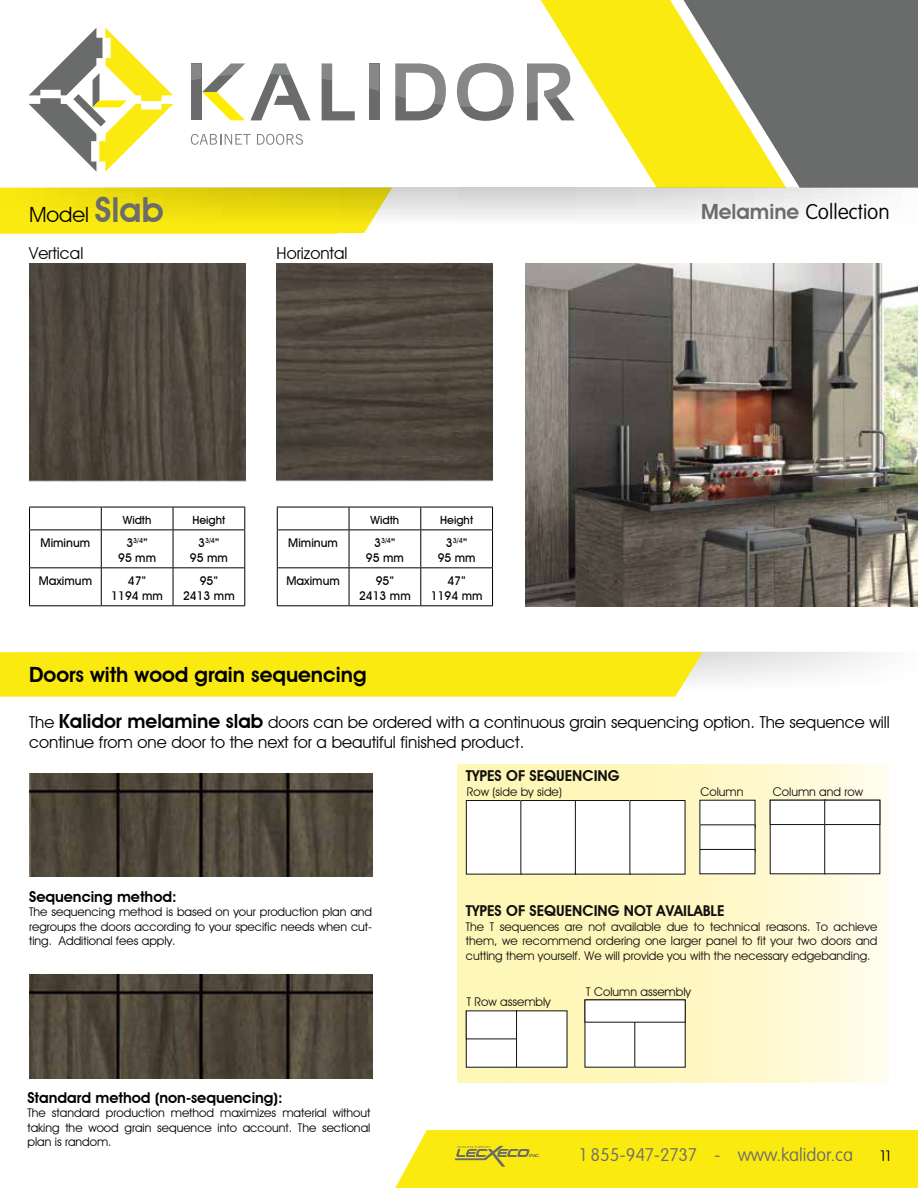
<style>
.page{position:relative;width:918px;height:1188px;background:#fff}
.page>*{position:absolute;margin:0;border:0;box-sizing:border-box;transform-origin:0 0}
.t1{font:600 21px "Avant Garde IT Cby BT";color:#000}
.t2{font:100 21px "VAG Rounded";color:#000}
.t3{font:21px "Avant Garde IT Cby BT";color:#000}
.t4{font:100 18px "VAG Rounded";color:#6a6c6c}
.t5{font:16.5px/19.8px "Avant Garde IT Cby BT";color:#000}
.t6{font:600 15px "Avant Garde IT Cby BT";color:#000}
.t7{font:600 15px "Avant Garde IT Cby BT";color:#12100e}
.t8{font:100 15px "VAG Rounded";color:#000}
.t9{font:12px/14.4px "Avant Garde IT Cby BT";color:#12100e;text-align:justify}
.t10{font:12px/14.4px "Avant Garde IT Cby BT";color:#000;text-align:justify}
.t11{font:500 12px/14.4px "Avant Garde IT Cby BT";color:#000;text-align:center}
.t12{font:500 11.25px "Avant Garde IT Cby BT";color:#000}
.t13{font:500 7.05px "Avant Garde IT Cby BT";color:#000}
.s1{font-weight:600;font-size:34.5px;color:#6b6c6c}
.s2{font-family:"Avant Garde IT Cby BT";font-weight:600;color:#6b6c6c}
.s3{font-size:12px}
.s4{font-weight:600;font-size:19.5px}
</style>
<div class="page">
<svg style="left:532px;top:0;width:143px;height:188px;fill:#fbea0f"></svg>
<svg style="left:675px;top:0;width:243px;height:188px;background:#928f5f"></svg>
<svg style="left:0;top:227px;width:368px;height:7px;background:#fbea1a"></svg>
<svg style="left:0;top:188px;width:873px;height:39px"></svg>
<div style="left:369px;top:64px;width:10px;height:56px;background:#6a6c6c"></div>
<svg style="left:29px;top:28px;width:144px;height:144px"></svg>
<svg style="left:191px;top:134px;width:60px;height:11px"></svg>
<svg style="left:257px;top:134px;width:46px;height:11px"></svg>
<svg style="left:191px;top:64px;width:120px;height:56px"></svg>
<svg style="left:322px;top:64px;width:33px;height:56px"></svg>
<svg style="left:369px;top:64px;width:10px;height:27px"></svg>
<svg style="left:395px;top:64px;width:51px;height:56px"></svg>
<svg style="left:457px;top:63px;width:57px;height:58px"></svg>
<svg style="left:527px;top:64px;width:48px;height:56px"></svg>
<img style="left:526px;top:264px;width:392px;height:343px">
<hr style="left:29px;top:507px;width:72px;height:1px;background:#000">
<svg style="left:29px;top:507px;width:1px;height:23px"></svg>
<hr style="left:101px;top:507px;width:72px;height:1px;background:#000">
<svg style="left:101px;top:507px;width:1px;height:23px"></svg>
<hr style="left:173px;top:507px;width:72px;height:1px;background:#000">
<svg style="left:173px;top:507px;width:1px;height:23px"></svg>
<svg style="left:244px;top:507px;width:1px;height:23px"></svg>
<hr style="left:29px;top:530px;width:72px;height:1px;background:#000">
<hr style="left:29px;top:530px;width:1px;height:37px;background:#000">
<hr style="left:101px;top:530px;width:72px;height:1px;background:#000">
<hr style="left:101px;top:530px;width:1px;height:37px;background:#000">
<hr style="left:173px;top:530px;width:72px;height:1px;background:#000">
<hr style="left:173px;top:530px;width:1px;height:37px;background:#000">
<hr style="left:244px;top:530px;width:1px;height:37px;background:#000">
<hr style="left:29px;top:567px;width:72px;height:1px;background:#000">
<hr style="left:29px;top:568px;width:1px;height:37px;background:#000">
<hr style="left:101px;top:567px;width:72px;height:1px;background:#000">
<hr style="left:101px;top:568px;width:1px;height:37px;background:#000">
<hr style="left:173px;top:567px;width:72px;height:1px;background:#000">
<hr style="left:173px;top:568px;width:1px;height:37px;background:#000">
<hr style="left:244px;top:568px;width:1px;height:37px;background:#000">
<hr style="left:29px;top:605px;width:72px;height:1px;background:#000">
<hr style="left:101px;top:605px;width:72px;height:1px;background:#000">
<hr style="left:173px;top:605px;width:72px;height:1px;background:#000">
<hr style="left:277px;top:507px;width:72px;height:1px;background:#000">
<svg style="left:277px;top:507px;width:1px;height:23px"></svg>
<hr style="left:349px;top:507px;width:72px;height:1px;background:#000">
<svg style="left:349px;top:507px;width:1px;height:23px"></svg>
<hr style="left:421px;top:507px;width:72px;height:1px;background:#000">
<svg style="left:420px;top:507px;width:1px;height:23px"></svg>
<svg style="left:492px;top:507px;width:1px;height:23px"></svg>
<hr style="left:277px;top:530px;width:72px;height:1px;background:#000">
<hr style="left:277px;top:530px;width:1px;height:37px;background:#000">
<hr style="left:349px;top:530px;width:72px;height:1px;background:#000">
<hr style="left:349px;top:530px;width:1px;height:37px;background:#000">
<hr style="left:421px;top:530px;width:72px;height:1px;background:#000">
<hr style="left:420px;top:530px;width:1px;height:37px;background:#000">
<hr style="left:492px;top:530px;width:1px;height:37px;background:#000">
<hr style="left:277px;top:567px;width:72px;height:1px;background:#000">
<hr style="left:277px;top:568px;width:1px;height:37px;background:#000">
<hr style="left:349px;top:567px;width:72px;height:1px;background:#000">
<hr style="left:349px;top:568px;width:1px;height:37px;background:#000">
<hr style="left:421px;top:567px;width:72px;height:1px;background:#000">
<hr style="left:420px;top:568px;width:1px;height:37px;background:#000">
<hr style="left:492px;top:568px;width:1px;height:37px;background:#000">
<hr style="left:277px;top:605px;width:72px;height:1px;background:#000">
<hr style="left:349px;top:605px;width:72px;height:1px;background:#000">
<hr style="left:421px;top:605px;width:72px;height:1px;background:#000">
<img style="left:29px;top:264px;width:216px;height:218px">
<img style="left:277px;top:264px;width:216px;height:218px">
<div style="left:0;top:652px;width:703px;height:45px;background:#fbea0f"></div>
<svg style="left:458px;top:764px;width:430px;height:215px;background:#fcf6c5"></svg>
<svg style="left:343px;top:979px;width:575px;height:209px"></svg>
<div style="left:466px;top:801px;width:55px;height:73px;background:#fff"></div>
<div style="left:466px;top:800px;width:56px;height:74px;border:1px solid #12100e"></div>
<div style="left:521px;top:801px;width:55px;height:73px;background:#fff"></div>
<div style="left:575px;top:801px;width:56px;height:73px;background:#fff"></div>
<div style="left:575px;top:800px;width:56px;height:74px;border:1px solid #12100e"></div>
<div style="left:630px;top:801px;width:55px;height:73px;background:#fff"></div>
<div style="left:700px;top:800px;width:55px;height:28px;background:#fff"></div>
<div style="left:700px;top:825px;width:55px;height:27px;background:#fff"></div>
<div style="left:700px;top:849px;width:55px;height:25px;background:#fff"></div>
<div style="left:700px;top:849px;width:55px;height:25px;border:1px solid #12100e"></div>
<div style="left:770px;top:800px;width:55px;height:74px;background:#fff"></div>
<div style="left:770px;top:800px;width:56px;height:25px;border:1px solid #12100e"></div>
<div style="left:825px;top:800px;width:55px;height:74px;background:#fff"></div>
<div style="left:824px;top:800px;width:56px;height:74px;border:1px solid #12100e"></div>
<div style="left:824px;top:800px;width:56px;height:25px;border:1px solid #12100e"></div>
<img style="left:29px;top:773px;width:343px;height:104px">
<img style="left:29px;top:974px;width:343px;height:104px">
<h1 class="t3" style="left:29px;top:202px;width:136px">Model <span class="s1">Slab</span></h1>
<h1 class="t2" style="left:701px;top:200px;width:190px"><span class="s2">Melamine</span> Collection</h1>
<h3 class="t5" style="left:29px;top:243px;width:56px">Vertical</h3>
<h3 class="t5" style="left:277px;top:243px;width:72px">Horizontal</h3>
<p class="t12" style="left:123px;top:513px;width:30px">Width</p>
<p class="t12" style="left:192px;top:513px;width:34px">Height</p>
<p class="t12" style="left:371px;top:513px;width:30px">Width</p>
<p class="t12" style="left:440px;top:513px;width:34px">Height</p>
<p class="t11" style="left:41px;top:536px;width:51px">Miminum</p>
<p class="t13" style="left:126px;top:537px;width:23px"><span class="s3">3</span>3/4<span class="s3">”</span></p>
<p class="t11" style="left:118px;top:550px;width:39px">95 mm</p>
<p class="t13" style="left:198px;top:537px;width:23px"><span class="s3">3</span>3/4<span class="s3">”</span></p>
<p class="t11" style="left:190px;top:550px;width:39px">95 mm</p>
<p class="t11" style="left:288px;top:536px;width:51px">Miminum</p>
<p class="t13" style="left:374px;top:537px;width:23px"><span class="s3">3</span>3/4<span class="s3">”</span></p>
<p class="t11" style="left:366px;top:550px;width:39px">95 mm</p>
<p class="t13" style="left:446px;top:537px;width:23px"><span class="s3">3</span>3/4<span class="s3">”</span></p>
<p class="t11" style="left:438px;top:550px;width:39px">95 mm</p>
<p class="t11" style="left:39px;top:574px;width:55px">Maximum</p>
<p class="t11" style="left:111px;top:574px;width:53px">47”<br>1194 mm</p>
<p class="t11" style="left:183px;top:574px;width:53px">95”<br>2413 mm</p>
<p class="t11" style="left:286px;top:574px;width:55px">Maximum</p>
<p class="t11" style="left:359px;top:574px;width:53px">95”<br>2413 mm</p>
<p class="t11" style="left:431px;top:574px;width:53px">47”<br>1194 mm</p>
<h1 class="t1" style="left:29px;top:662px;width:339px">Doors with wood grain sequencing</h1>
<h3 class="t5" style="left:29px;top:712px;width:862px">The <span class="s4">Kalidor melamine slab</span> doors can be ordered with a continuous grain sequencing option. The sequence will continue from one door to the next for a beautiful finished product.</h3>
<p class="t6" style="left:29px;top:888px;width:149px">Sequencing method:</p>
<p class="t10" style="left:29px;top:905px;width:345px">The sequencing method is based on your production plan and regroups the doors according to your specific needs when cut&shy;ting. Additional fees apply.</p>
<p class="t6" style="left:27px;top:1089px;width:257px">Standard method (non-sequencing):</p>
<p class="t10" style="left:27px;top:1106px;width:344px">The standard production method maximizes material without taking the wood grain sequence into account. The sectional plan is random.</p>
<p class="t7" style="left:466px;top:767px;width:155px">TYPES OF SEQUENCING</p>
<p class="t9" style="left:467px;top:785px;width:97px">Row (side by side)</p>
<p class="t9" style="left:700px;top:785px;width:45px">Column</p>
<p class="t9" style="left:773px;top:785px;width:92px">Column and row</p>
<p class="t7" style="left:466px;top:902px;width:260px">TYPES OF SEQUENCING NOT AVAILABLE</p>
<p class="t9" style="left:466px;top:919px;width:413px">The T sequences are not available due to technical reasons. To achieve them, we recommend ordering one larger panel to fit your two doors and cutting them yourself. We will provide you with the necessary edgebanding.</p>
<p class="t9" style="left:467px;top:995px;width:86px">T Row assembly</p>
<p class="t9" style="left:586px;top:984px;width:106px">T Column assembly</p>
<h2 class="t4" style="left:580px;top:1144px;width:275px">1 855-947-2737 - www.kalidor.ca</h2>
<p class="t8" style="left:880px;top:1147px;width:12px">11</p>
</div>
